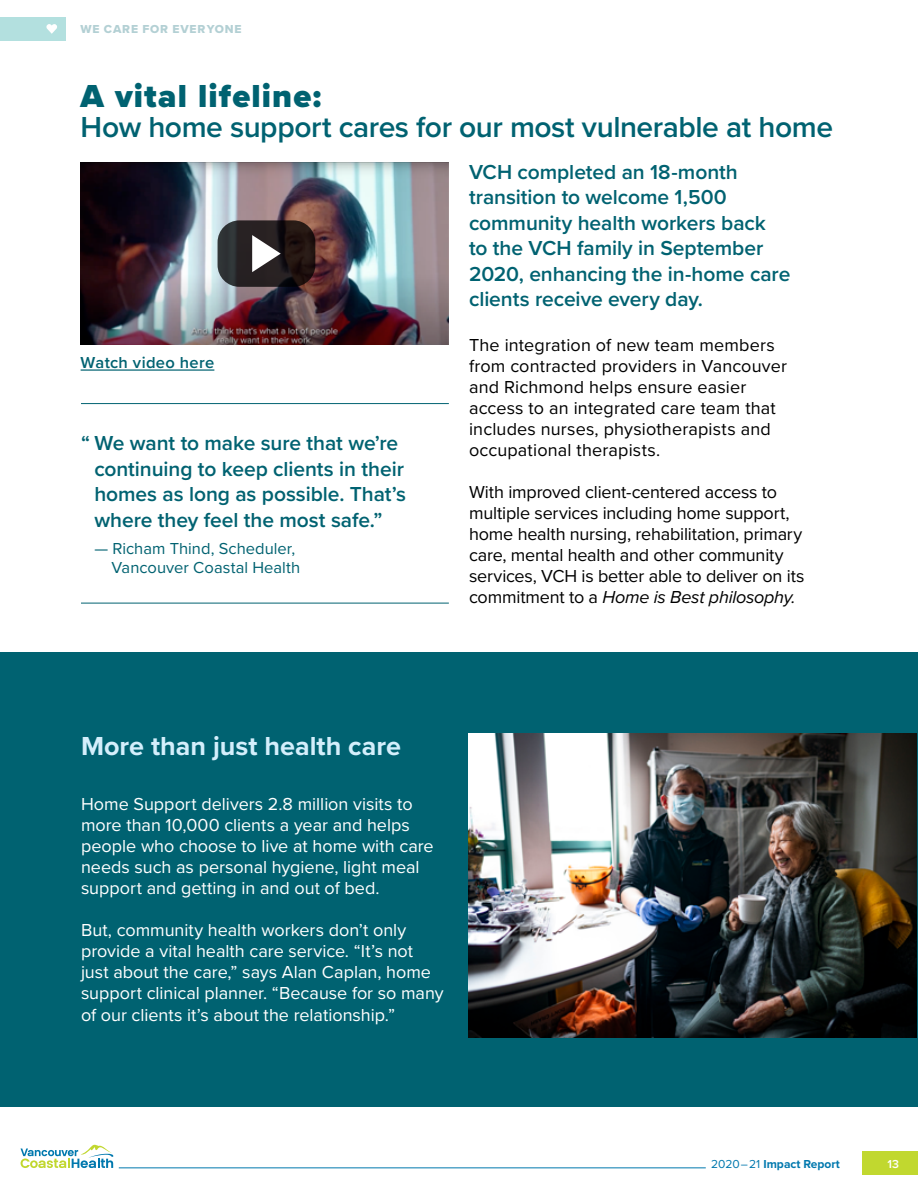
<style>
.page{position:relative;width:918px;height:1188px;background:#fff}
.page>*{position:absolute;margin:0;border:0;box-sizing:border-box;transform-origin:0 0}
.t1{font:900 33px "Proxima Nova";letter-spacing:.035em;color:#006271}
.t2{font:600 30px "Proxima Nova";letter-spacing:-.015em;color:#006271}
.t3{font:700 27px "Proxima Nova";color:#d4effc}
.t4{font:600 21px/25.5px "Proxima Nova";letter-spacing:-.005em;color:#006271}
.t5{font:18px/21px "Proxima Nova";color:#000}
.t6{font:18px/21px "Proxima Nova";color:#fff}
.t7{font:16.5px/19.5px "Proxima Nova";color:#006271;text-align:right}
.t8{font:600 16.5px "Proxima Nova";letter-spacing:.02em;color:#006271}
.t9{font:700 12px "Proxima Nova";color:#0078ae}
.t10{font:12px "Proxima Nova Extrabld";letter-spacing:.07em;color:#b3d0d4}
.t11{font:600 12px "Proxima Nova";color:#fff}
.s1{font-style:italic}
.s2{font-weight:400}
</style>
<div class="page">
<div style="left:863px;top:1151px;width:55px;height:24px;background:#c1d82f"></div>
<hr style="left:119px;top:1168px;width:587px;height:1px;background:#0078ae">
<svg style="left:21px;top:1145px;width:92px;height:23px"></svg>
<div style="left:0;top:652px;width:918px;height:455px;background:#006271"></div>
<div style="left:0;top:17px;width:66px;height:24px;background:#b3e0df"></div>
<svg style="left:46px;top:24px;width:11px;height:10px"></svg>
<hr style="left:81px;top:369px;width:133px;height:2px;background:#006271">
<img style="left:81px;top:162px;width:368px;height:183px">
<svg style="left:218px;top:220px;width:97px;height:67px;background:#251f1f"></svg>
<svg style="left:252px;top:235px;width:29px;height:37px"></svg>
<img style="left:468px;top:734px;width:449px;height:304px">
<hr style="left:81px;top:603px;width:368px;height:1px;background:#006271">
<hr style="left:81px;top:403px;width:368px;height:1px;background:#006271">
<p class="t10" style="left:81px;top:20px;width:162px">WE CARE FOR EVERYONE</p>
<h1 class="t1" style="left:81px;top:71px;width:242px">A vital lifeline:</h1>
<h2 class="t2" style="left:81px;top:105px;width:754px">How home support cares for our most vulnerable at home</h2>
<p class="t8" style="left:81px;top:350px;width:135px">Watch video here</p>
<p class="t4" style="left:94px;top:430px;width:313px;text-indent:-13px">“ We want to make sure that we’re continuing to keep clients in their homes as long as possible. That’s where they feel the most safe.”</p>
<p class="t7" style="left:94px;top:538px;width:207px">— Richam Thind, Scheduler,<br>Vancouver Coastal Health</p>
<p class="t4" style="left:469px;top:159px;width:323px">VCH completed an 18-month transition to welcome 1,500 community health workers back<br>to the VCH family in September<br>2020, enhancing the in-home care clients receive every day.</p>
<p class="t5" style="left:469px;top:333px;width:319px">The integration of new team members from contracted providers in Vancouver and Richmond helps ensure easier access to an integrated care team that includes nurses, physiotherapists and occupational therapists.</p>
<p class="t5" style="left:469px;top:480px;width:337px">With improved client-centered access to multiple services including home support, home health nursing, rehabilitation, primary care, mental health and other community services, VCH is better able to deliver on its commitment to a <span class="s1">Home is Best philosophy.</span></p>
<h3 class="t3" style="left:81px;top:726px;width:322px">More than just health care</h3>
<p class="t6" style="left:81px;top:793px;width:354px">Home Support delivers 2.8 million visits to more than 10,000 clients a year and helps people who choose to live at home with care needs such as personal hygiene, light meal support and getting in and out of bed.</p>
<p class="t6" style="left:81px;top:919px;width:364px">But, community health workers don’t only provide a vital health care service. “It’s not just about the care,” says Alan Caplan, home support clinical planner. “Because for so many of our clients it’s about the relationship.”</p>
<p class="t9" style="left:711px;top:1155px;width:130px"><span class="s2">2020–21</span> Impact Report</p>
<p class="t11" style="left:888px;top:1155px;width:13px">13</p>
</div>
